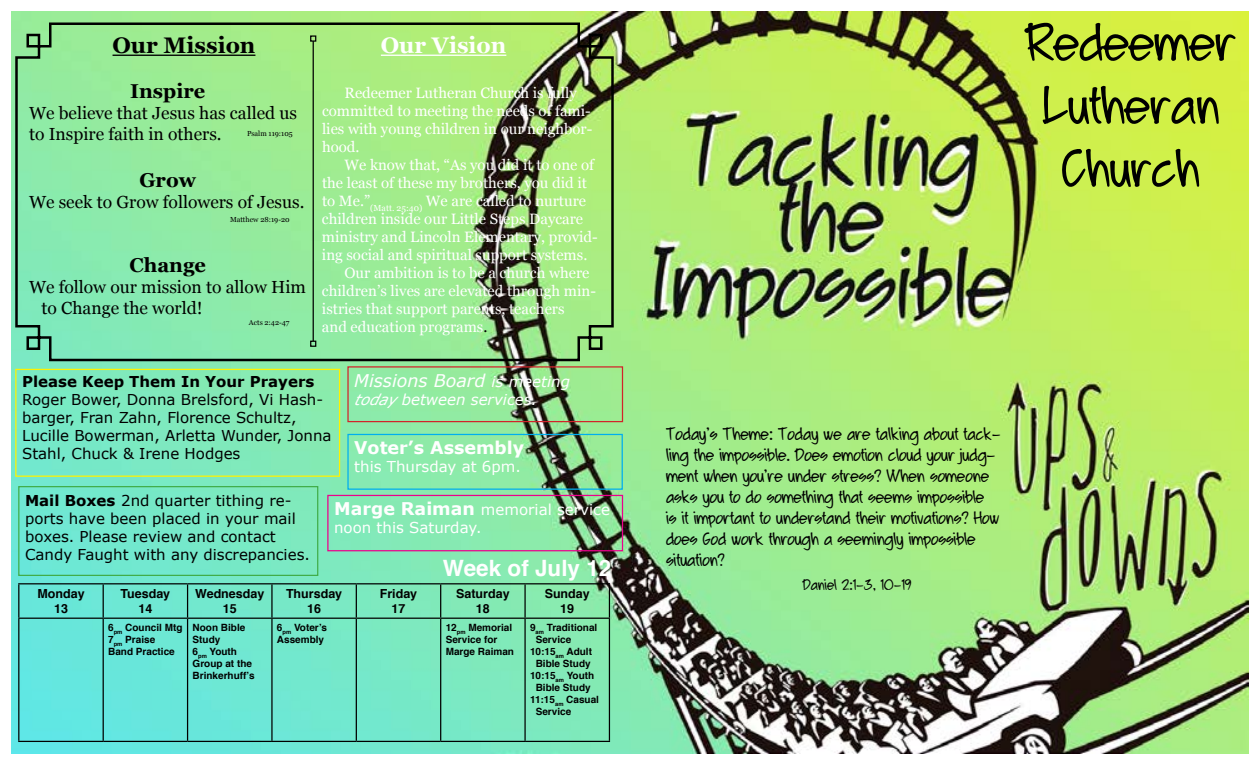
<style>
.page{position:relative;width:1260px;height:765px;background:#fff}
.page>*{position:absolute;margin:0;border:0;box-sizing:border-box;transform-origin:0 0}
.t1{font:52.5px/63px "Faranvale";color:#000;text-align:center}
.t2{font:700 22.5px "Helvetica";color:#fff}
.t3{font:700 22.5px "Georgia";color:#000}
.t4{font:700 22.5px "Georgia";color:#fff}
.t5{font:700 20px "Georgia";color:#000}
.t6{font:17.5px/21px "Faranvale";color:#000}
.t7{font:17.5px/21px "Georgia";color:#000}
.t8{font:italic 17.5px "Verdana";color:#fff}
.t9{font:700 17.5px "Verdana";color:#fff}
.t10{font:15px/18px "Georgia";color:#fff}
.t11{font:15px/18px "Verdana";color:#000}
.t12{font:15px/18px "Verdana";color:#fff}
.t13{font:700 15px "Verdana";color:#000}
.t14{font:italic 15px "Verdana";color:#fff}
.t15{font:15px "Faranvale";color:#000}
.t16{font:700 12.5px/15px "Helvetica";color:#000;text-align:center}
.t17{font:700 10px/12px "Helvetica";color:#000}
.t18{font:7.25px "Georgia";color:#000}
.s1{color:#000}
.s2{font-size:15px}
.s3{font-weight:700;font-size:17.5px}
.s4{font-weight:700}
</style>
<div class="page">
<img style="left:11px;top:11px;width:1238px;height:743px">
<hr style="left:18px;top:583px;width:85px;height:1px;background:#000">
<hr style="left:18px;top:584px;width:1px;height:34px;background:#000">
<hr style="left:103px;top:583px;width:85px;height:1px;background:#000">
<hr style="left:103px;top:584px;width:1px;height:34px;background:#000">
<hr style="left:188px;top:583px;width:84px;height:1px;background:#000">
<hr style="left:187px;top:584px;width:1px;height:34px;background:#000">
<hr style="left:272px;top:583px;width:84px;height:1px;background:#000">
<hr style="left:271px;top:584px;width:2px;height:34px;background:#000">
<hr style="left:356px;top:583px;width:85px;height:1px;background:#000">
<hr style="left:356px;top:584px;width:1px;height:34px;background:#000">
<hr style="left:441px;top:583px;width:84px;height:1px;background:#000">
<hr style="left:440px;top:584px;width:1px;height:34px;background:#000">
<hr style="left:525px;top:583px;width:85px;height:1px;background:#000">
<hr style="left:524px;top:584px;width:2px;height:34px;background:#000">
<hr style="left:609px;top:584px;width:1px;height:34px;background:#000">
<hr style="left:18px;top:618px;width:85px;height:1px;background:#000">
<hr style="left:18px;top:619px;width:1px;height:122px;background:#000">
<hr style="left:103px;top:618px;width:85px;height:1px;background:#000">
<hr style="left:103px;top:619px;width:1px;height:122px;background:#000">
<hr style="left:188px;top:618px;width:84px;height:1px;background:#000">
<hr style="left:187px;top:619px;width:1px;height:122px;background:#000">
<hr style="left:272px;top:618px;width:84px;height:1px;background:#000">
<hr style="left:271px;top:619px;width:2px;height:122px;background:#000">
<hr style="left:356px;top:618px;width:85px;height:1px;background:#000">
<hr style="left:356px;top:619px;width:1px;height:122px;background:#000">
<hr style="left:441px;top:618px;width:84px;height:1px;background:#000">
<hr style="left:440px;top:619px;width:1px;height:122px;background:#000">
<hr style="left:525px;top:618px;width:85px;height:1px;background:#000">
<hr style="left:524px;top:619px;width:2px;height:122px;background:#000">
<hr style="left:609px;top:619px;width:1px;height:122px;background:#000">
<hr style="left:18px;top:741px;width:85px;height:1px;background:#000">
<hr style="left:103px;top:741px;width:85px;height:1px;background:#000">
<hr style="left:188px;top:741px;width:84px;height:1px;background:#000">
<hr style="left:272px;top:741px;width:84px;height:1px;background:#000">
<hr style="left:356px;top:741px;width:85px;height:1px;background:#000">
<hr style="left:441px;top:741px;width:84px;height:1px;background:#000">
<hr style="left:525px;top:741px;width:85px;height:1px;background:#000">
<div style="left:15px;top:369px;width:325px;height:108px;border:1px solid #fff200"></div>
<div style="left:347px;top:366px;width:276px;height:56px;border:1px solid #d2232a"></div>
<svg style="left:14px;top:21px;width:601px;height:341px;background:#8fd88a"></svg>
<hr style="left:313px;top:41px;width:1px;height:300px;background:#000">
<div style="left:310px;top:35px;width:6px;height:7px;border:1px solid #000"></div>
<svg style="left:310px;top:341px;width:6px;height:6px"></svg>
<div style="left:347px;top:434px;width:276px;height:56px;border:1px solid #00aeef"></div>
<div style="left:327px;top:495px;width:296px;height:56px;border:1px solid #ec008c"></div>
<div style="left:18px;top:486px;width:300px;height:90px;border:1px solid #41ad49"></div>
<h2 class="t3" style="left:113px;top:29px;width:144px">Our Mission</h2>
<h3 class="t5" style="left:130px;top:76px;width:77px">Inspire</h3>
<p class="t7" style="left:29px;top:102px;width:270px">We believe that Jesus has called us to Inspire faith in others.</p>
<p class="t18" style="left:247px;top:128px;width:47px">Psalm 119:105</p>
<h3 class="t5" style="left:139px;top:165px;width:58px">Grow</h3>
<p class="t7" style="left:29px;top:191px;width:277px">We seek to Grow followers of Jesus.</p>
<p class="t18" style="left:230px;top:214px;width:61px">Matthew 28:19-20</p>
<h3 class="t5" style="left:129px;top:250px;width:78px">Change</h3>
<p class="t7" style="left:41px;top:276px;width:266px;text-indent:-12px">We follow our mission to allow Him to Change the world!</p>
<p class="t18" style="left:249px;top:317px;width:42px">Acts 2:42-47</p>
<h2 class="t4" style="left:381px;top:29px;width:127px">Our Vision</h2>
<p class="t10" style="left:322px;top:83px;width:272px;text-indent:22px">Redeemer Lutheran Church is fully committed to meeting the needs of fami&shy;lies with young children in our neighbor&shy;hood.</p>
<p class="t10" style="left:345px;top:155px;width:251px">We know that, “As you did it to one of</p>
<p class="t10" style="left:322px;top:173px;width:266px">the least of these my brothers, you did it</p>
<p class="t10" style="left:322px;top:191px;width:266px">to Me.”<sub>(Matt.</sub> <sub>25:40)</sub> We are called to nurture</p>
<p class="t10" style="left:322px;top:209px;width:263px">children inside our Little Steps Daycare</p>
<p class="t10" style="left:322px;top:227px;width:277px">ministry and Lincoln Elementary, provid-</p>
<p class="t10" style="left:322px;top:245px;width:267px">ing social and spiritual support systems.</p>
<p class="t10" style="left:344px;top:263px;width:246px">Our ambition is to be a church where</p>
<p class="t10" style="left:322px;top:281px;width:275px">children’s lives are elevated through min-</p>
<p class="t10" style="left:322px;top:299px;width:244px">istries that support parents, teachers</p>
<p class="t10" style="left:322px;top:317px;width:167px">and education programs<span class="s1">.</span></p>
<p class="t8" style="left:354px;top:369px;width:217px">Missions Board <span class="s2">is meeting</span></p>
<p class="t14" style="left:354px;top:390px;width:184px">todaybetween services.</p>
<p class="t13" style="left:22px;top:372px;width:294px">Please Keep Them In Your Prayers</p>
<p class="t11" style="left:22px;top:391px;width:311px">Roger Bower, Donna Brelsford, Vi Hash&shy;barger, Fran Zahn, Florence Schultz, Lucille Bowerman, Arletta Wunder, Jonna Stahl, Chuck &amp; Irene Hodges</p>
<p class="t9" style="left:354px;top:436px;width:171px">Voter’s Assembly</p>
<p class="t12" style="left:354px;top:458px;width:168px">this Thursday at 6pm.</p>
<p class="t12" style="left:334px;top:501px;width:277px"><span class="s3">Marge Raiman</span> memorial service noon this Saturday.</p>
<p class="t11" style="left:25px;top:492px;width:286px"><span class="s4">Mail Boxes</span> 2nd quarter tithing re&shy;ports have been placed in your mail boxes. Please review and contact Candy Faught with any discrepancies.</p>
<h2 class="t2" style="left:443px;top:550px;width:170px">Week of July 12</h2>
<p class="t16" style="left:37px;top:586px;width:49px">Monday<br>13</p>
<p class="t16" style="left:120px;top:586px;width:51px">Tuesday<br>14</p>
<p class="t16" style="left:195px;top:586px;width:71px">Wednesday<br>15</p>
<p class="t16" style="left:286px;top:586px;width:58px">Thursday<br>16</p>
<p class="t16" style="left:380px;top:586px;width:39px">Friday<br>17</p>
<p class="t16" style="left:456px;top:586px;width:55px">Saturday<br>18</p>
<p class="t16" style="left:545px;top:586px;width:47px">Sunday<br>19</p>
<p class="t17" style="left:108px;top:621px;width:76px">6<sub>pm</sub> Council Mtg<br>7<sub>pm</sub> Praise<br>Band Practice</p>
<p class="t17" style="left:193px;top:621px;width:64px">Noon Bible<br>Study<br>6<sub>pm</sub> Youth<br>Group at the<br>Brinkerhuff’s</p>
<p class="t17" style="left:277px;top:621px;width:52px">6<sub>pm</sub> Voter’s<br>Assembly</p>
<p class="t17" style="left:446px;top:621px;width:70px">12<sub>pm</sub> Memorial<br>Service for<br>Marge Raiman</p>
<p class="t17" style="left:530px;top:621px;width:69px">9<sub>am</sub> Traditional</p>
<p class="t17" style="left:536px;top:633px;width:37px">Service</p>
<p class="t17" style="left:530px;top:645px;width:63px">10:15<sub>am</sub> Adult</p>
<p class="t17" style="left:536px;top:657px;width:57px">Bible Study</p>
<p class="t17" style="left:530px;top:669px;width:66px">10:15<sub>am</sub> Youth</p>
<p class="t17" style="left:536px;top:681px;width:57px">Bible Study</p>
<p class="t17" style="left:530px;top:693px;width:71px">11:15<sub>am</sub> Casual</p>
<p class="t17" style="left:536px;top:705px;width:37px">Service</p>
<h1 class="t1" style="left:1025px;top:12px;width:212px">Redeemer<br>Lutheran<br>Church</h1>
<p class="t6" style="left:666px;top:424px;width:336px">Today’s Theme: Today we are talking about tack&shy;ling the impossible. Does emotion cloud your judg&shy;ment when you’re under stress? When someone asks you to do something that seems impossible<br>is it important to understand their motivations? How does God work through a seemingly impossible situation?</p>
<p class="t15" style="left:803px;top:575px;width:110px">Daniel 2:1-3, 10-19</p>
</div>
